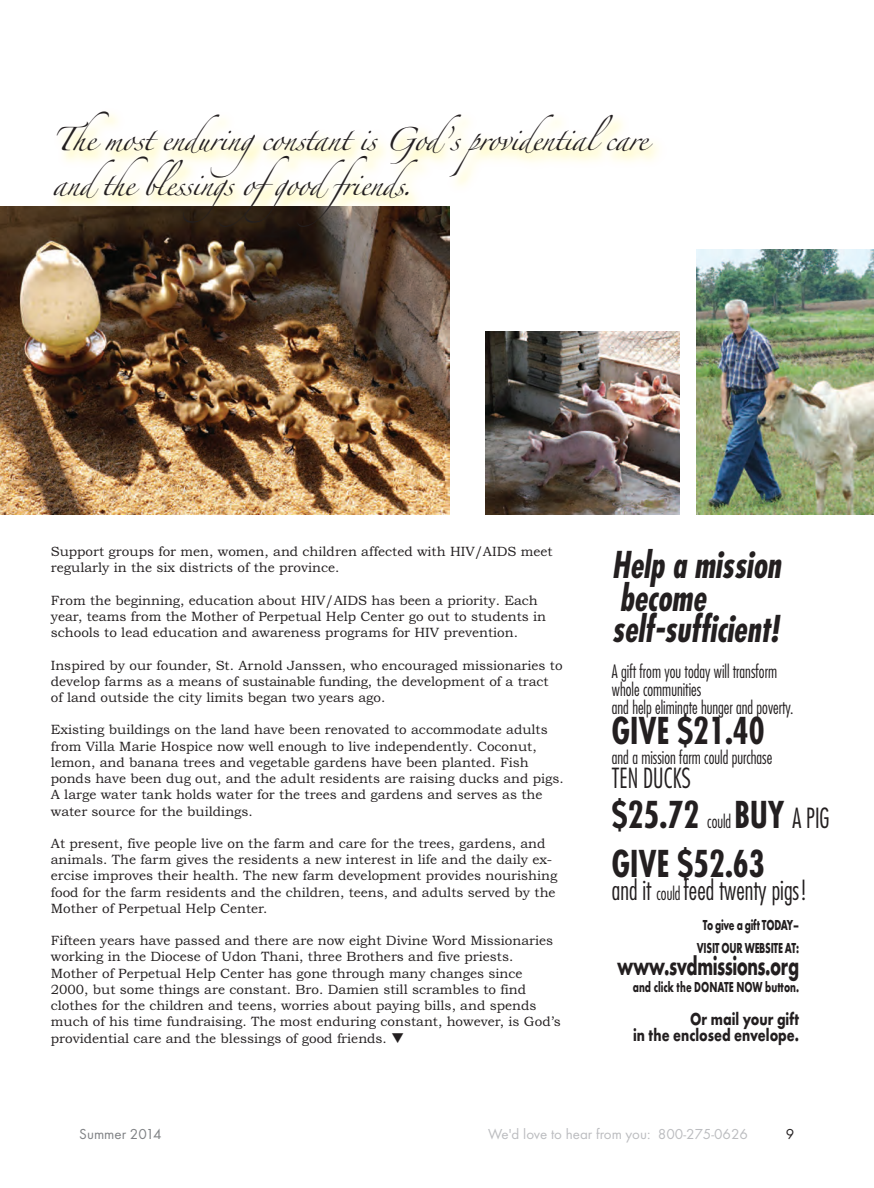
<style>
.page{position:relative;width:874px;height:1188px;background:#fff}
.page>*{position:absolute;margin:0;border:0;box-sizing:border-box;transform-origin:0 0}
.t1{font:700 condensed 36px/49.1px "Futura";color:#231f20;scale:.9 1}
.t2{font:italic 700 condensed 36px/32.2px "Futura";color:#231f20;scale:.9 1}
.t3{font:300 condensed 27px "Futura";color:#231f20;scale:.9 1}
.t4{font:700 27px "Futura T";letter-spacing:-.025em;color:#231f20;scale:.67 1}
.t5{font:21px/45px "Zapfino";letter-spacing:-.05em;color:#231f20}
.t6{font:300 condensed 18px/18px "Futura";color:#231f20;scale:.9 1}
.t7{font:700 18px/16.5px "Futura T";color:#231f20;text-align:right;scale:.78 1}
.t8{font:700 15px/22.5px "Futura T";letter-spacing:-.025em;color:#231f20;text-align:center;scale:.67 1}
.t9{font:15px "Futura T";color:#bcbdc0}
.t10{font:700 15px "Futura T";color:#231f20;scale:.67 1}
.t11{font:15px "Futura T";color:#808285}
.t12{font:15px "Futura T";color:#231f20}
.t13{font:13.5px/16.2px "Bookman Old Style";color:#231f20}
.s1{font-weight:300;font-size:18px}
.s2{font-weight:300;font-size:27px}
.s3{font-size:18px}
</style>
<div class="page">
<img style="left:7px;top:115px;width:852px;height:400px">
<img style="left:7px;top:206px;width:443px;height:308px">
<img style="left:697px;top:249px;width:177px;height:265px">
<img style="left:485px;top:331px;width:194px;height:183px">
<h3 class="t5" style="left:52px;top:121px;width:597px">The most enduringconstant is God’s providentialcare andthe blessings ofgoodfriends.</h3>
<p class="t13" style="left:51px;top:543px;width:503px">Support groups for men, women, and children affected with HIV/AIDS meet regularly in the six districts of the province.</p>
<p class="t13" style="left:51px;top:592px;width:497px">From the beginning, education about HIV/AIDS has been a priority. Each year, teams from the Mother of Perpetual Help Center go out to students in schools to lead education and awareness programs for HIV prevention.</p>
<p class="t13" style="left:51px;top:656px;width:513px">Inspired by our founder, St. Arnold Janssen, who encouraged missionaries to develop farms as a means of sustainable funding, the development of a tract of land outside the city limits began two years ago.</p>
<p class="t13" style="left:51px;top:721px;width:514px">Existing buildings on the land have been renovated to accommodate adults from Villa Marie Hospice now well enough to live independently. Coconut, lemon, and banana trees and vegetable gardens have been planted. Fish ponds have been dug out, and the adult residents are raising ducks and pigs.<br>A large water tank holds water for the trees and gardens and serves as the water source for the buildings.</p>
<p class="t13" style="left:51px;top:835px;width:508px">At present, five people live on the farm and care for the trees, gardens, and animals. The farm gives the residents a new interest in life and the daily ex&shy;ercise improves their health. The new farm development provides nourishing food for the farm residents and the children, teens, and adults served by the Mother of Perpetual Help Center.</p>
<p class="t13" style="left:51px;top:932px;width:511px">Fifteen years have passed and there are now eight Divine Word Missionaries working in the Diocese of Udon Thani, three Brothers and five priests.<br>Mother of Perpetual Help Center has gone through many changes since 2000, but some things are constant. Bro. Damien still scrambles to find clothes for the children and teens, worries about paying bills, and spends much of his time fundraising. The most enduring constant, however, is God’s providential care and the blessings of good friends. ❑</p>
<h1 class="t2" style="left:612px;top:551px;width:189px">Help a mission become self-sufficient!</h1>
<h3 class="t6" style="left:612px;top:663px;width:203px">A gift from you today will transform whole communities<br>and help eliminate hunger and poverty.</h3>
<h1 class="t1" style="left:612px;top:709px;width:171px">GIVE $21.40</h1>
<h3 class="t6" style="left:612px;top:749px;width:180px">and a mission farm could purchase</h3>
<h2 class="t3" style="left:612px;top:766px;width:89px">TEN DUCKS</h2>
<h1 class="t1" style="left:612px;top:793px;width:243px">$25.72 <span class="s1">could</span> BUY <span class="s2">A PIG<br></span>GIVE $52.63</h1>
<h2 class="t3" style="left:612px;top:878px;width:219px">and it <span class="s3">could</span> feed twenty pigs!</h2>
<p class="t8" style="left:697px;top:913px;width:154px">To give a gift TODAY–<br>VISIT OUR WEBSITE AT:</p>
<h2 class="t4" style="left:617px;top:949px;width:273px">www.svdmissions.org</h2>
<p class="t10" style="left:633px;top:977px;width:250px">and click the DONATE NOW button.</p>
<h3 class="t7" style="left:633px;top:1009px;width:214px">Or mail your gift<br>in the enclosed envelope.</h3>
<p class="t11" style="left:79px;top:1124px;width:84px">Summer 2014</p>
<p class="t9" style="left:488px;top:1124px;width:262px">We'd love to hear from you: 800-275-0626</p>
<p class="t12" style="left:786px;top:1125px;width:10px">9</p>
</div>
